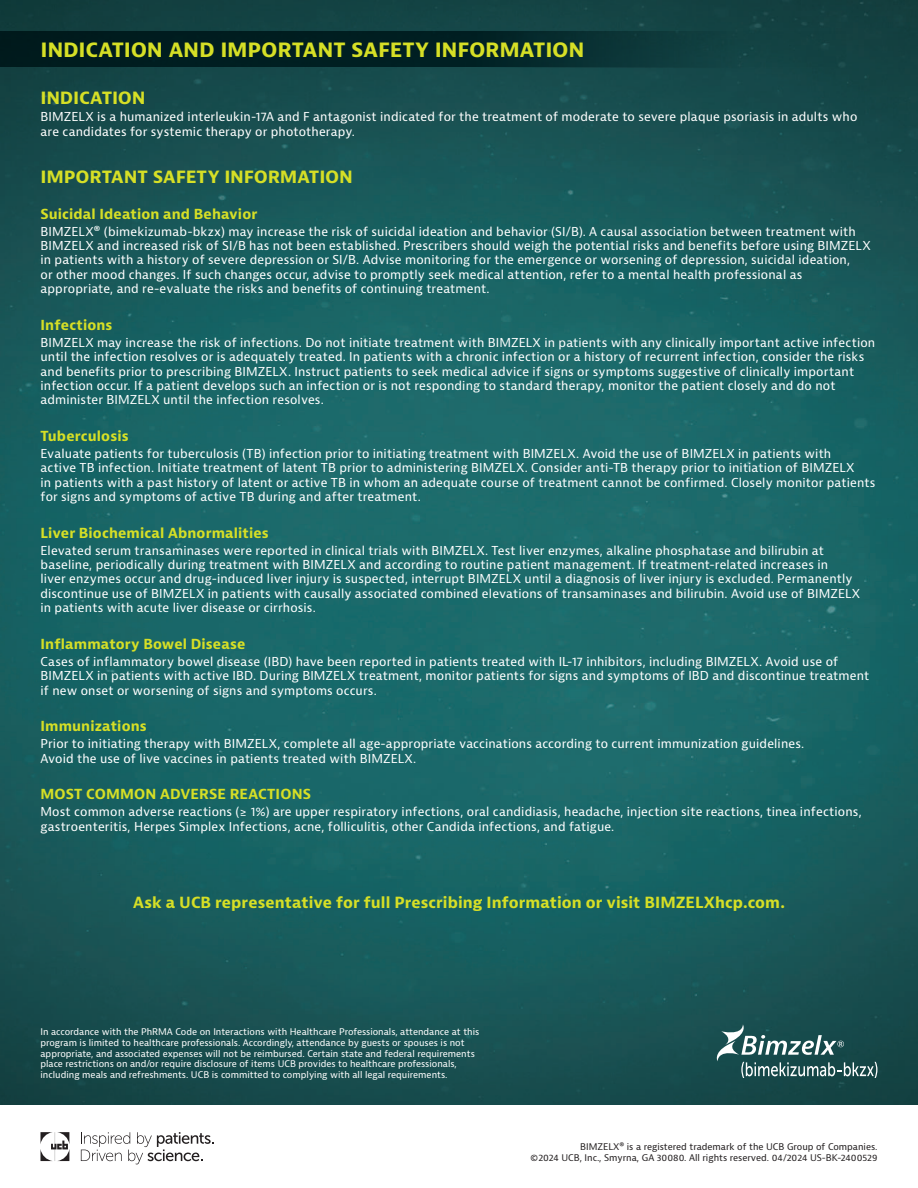
<style>
.page{position:relative;width:918px;height:1188px;background:#fff}
.page>*{position:absolute;margin:0;border:0;box-sizing:border-box;transform-origin:0 0}
.t1{font:700 21px "Bernina Sans";letter-spacing:-.01em;color:#d6df26}
.t2{font:700 18px "Bernina Sans";letter-spacing:-.01em;color:#d6df26}
.t3{font:700 15px "Bernina Sans";letter-spacing:.005em;color:#d6df26}
.t4{font:700 13.5px "Bernina Sans";letter-spacing:.01em;color:#d6df26}
.t5{font:12px/14.4px "Bernina Sans";letter-spacing:.01em;color:#fff}
.t6{font:9px/10.8px "Bernina Sans";color:#fff}
.t7{font:9px/10.8px "Bernina Sans";color:#231f20;text-align:right}
</style>
<div class="page">
<img style="left:0;top:0;width:918px;height:1105px">
<svg style="left:0;top:31px;width:846px;height:37px;background:#05292b"></svg>
<svg style="left:717px;top:1024px;width:160px;height:54px;background:#406a6a"></svg>
<svg style="left:40px;top:1132px;width:29px;height:29px"></svg>
<svg style="left:81px;top:1132px;width:133px;height:32px"></svg>
<h1 class="t1" style="left:40px;top:36px;width:545px">INDICATION AND IMPORTANT SAFETY INFORMATION</h1>
<h2 class="t2" style="left:40px;top:86px;width:107px">INDICATION</h2>
<p class="t5" style="left:40px;top:110px;width:818px">BIMZELX is a humanized interleukin-17A and F antagonist indicated for the treatment of moderate to severe plaque psoriasis in adults who are candidates for systemic therapy or phototherapy.</p>
<h2 class="t2" style="left:40px;top:164px;width:314px">IMPORTANT SAFETY INFORMATION</h2>
<p class="t4" style="left:40px;top:205px;width:218px">Suicidal Ideation and Behavior</p>
<p class="t5" style="left:40px;top:224px;width:832px">BIMZELX® (bimekizumab-bkzx) may increase the risk of suicidal ideation and behavior (SI/B). A causal association between treatment with BIMZELX and increased risk of SI/B has not been established. Prescribers should weigh the potential risks and benefits before using BIMZELX in patients with a history of severe depression or SI/B. Advise monitoring for the emergence or worsening of depression, suicidal ideation,<br>or other mood changes. If such changes occur, advise to promptly seek medical attention, refer to a mental health professional as appropriate, and re-evaluate the risks and benefits of continuing treatment.</p>
<p class="t4" style="left:40px;top:316px;width:73px">Infections</p>
<p class="t5" style="left:40px;top:335px;width:836px">BIMZELX may increase the risk of infections. Do not initiate treatment with BIMZELX in patients with any clinically important active infection until the infection resolves or is adequately treated. In patients with a chronic infection or a history of recurrent infection, consider the risks and benefits prior to prescribing BIMZELX. Instruct patients to seek medical advice if signs or symptoms suggestive of clinically important infection occur. If a patient develops such an infection or is not responding to standard therapy, monitor the patient closely and do not administer BIMZELX until the infection resolves.</p>
<p class="t4" style="left:40px;top:427px;width:90px">Tuberculosis</p>
<p class="t5" style="left:40px;top:447px;width:837px">Evaluate patients for tuberculosis (TB) infection prior to initiating treatment with BIMZELX. Avoid the use of BIMZELX in patients with<br>active TB infection. Initiate treatment of latent TB prior to administering BIMZELX. Consider anti-TB therapy prior to initiation of BIMZELX<br>in patients with a past history of latent or active TB in whom an adequate course of treatment cannot be confirmed. Closely monitor patients for signs and symptoms of active TB during and after treatment.</p>
<p class="t4" style="left:40px;top:524px;width:230px">Liver Biochemical Abnormalities</p>
<p class="t5" style="left:40px;top:543px;width:821px">Elevated serum transaminases were reported in clinical trials with BIMZELX. Test liver enzymes, alkaline phosphatase and bilirubin at baseline, periodically during treatment with BIMZELX and according to routine patient management. If treatment-related increases in<br>liver enzymes occur and drug-induced liver injury is suspected, interrupt BIMZELX until a diagnosis of liver injury is excluded. Permanently discontinue use of BIMZELX in patients with causally associated combined elevations of transaminases and bilirubin. Avoid use of BIMZELX in patients with acute liver disease or cirrhosis.</p>
<p class="t4" style="left:40px;top:635px;width:207px">Inflammatory Bowel Disease</p>
<p class="t5" style="left:40px;top:654px;width:830px">Cases of inflammatory bowel disease (IBD) have been reported in patients treated with IL-17 inhibitors, including BIMZELX. Avoid use of<br>BIMZELX in patients with active IBD. During BIMZELX treatment, monitor patients for signs and symptoms of IBD and discontinue treatment if new onset or worsening of signs and symptoms occurs.</p>
<p class="t4" style="left:40px;top:717px;width:108px">Immunizations</p>
<p class="t5" style="left:40px;top:737px;width:765px">Prior to initiating therapy with BIMZELX, complete all age-appropriate vaccinations according to current immunization guidelines.<br>Avoid the use of live vaccines in patients treated with BIMZELX.</p>
<p class="t4" style="left:40px;top:785px;width:272px">MOST COMMON ADVERSE REACTIONS</p>
<p class="t5" style="left:40px;top:805px;width:823px">Most common adverse reactions (≥ 1%) are upper respiratory infections, oral candidiasis, headache, injection site reactions, tinea infections, gastroenteritis, Herpes Simplex Infections, acne, folliculitis, other Candida infections, and fatigue.</p>
<p class="t3" style="left:133px;top:892px;width:653px">Ask a UCB representative for full Prescribing Information or visit BIMZELXhcp.com.</p>
<p class="t6" style="left:40px;top:1026px;width:440px">In accordance with the PhRMA Code on Interactions with Healthcare Professionals, attendance at this program is limited to healthcare professionals. Accordingly, attendance by guests or spouses is not appropriate, and associated expenses will not be reimbursed. Certain state and federal requirements place restrictions on and/or require disclosure of items UCB provides to healthcare professionals, including meals and refreshments. UCB is committed to complying with all legal requirements.</p>
<p class="t7" style="left:531px;top:1142px;width:348px">BIMZELX® is a registered trademark of the UCB Group of Companies.<br>©2024 UCB, Inc., Smyrna, GA 30080. All rights reserved. 04/2024 US-BK-2400529</p>
</div>
